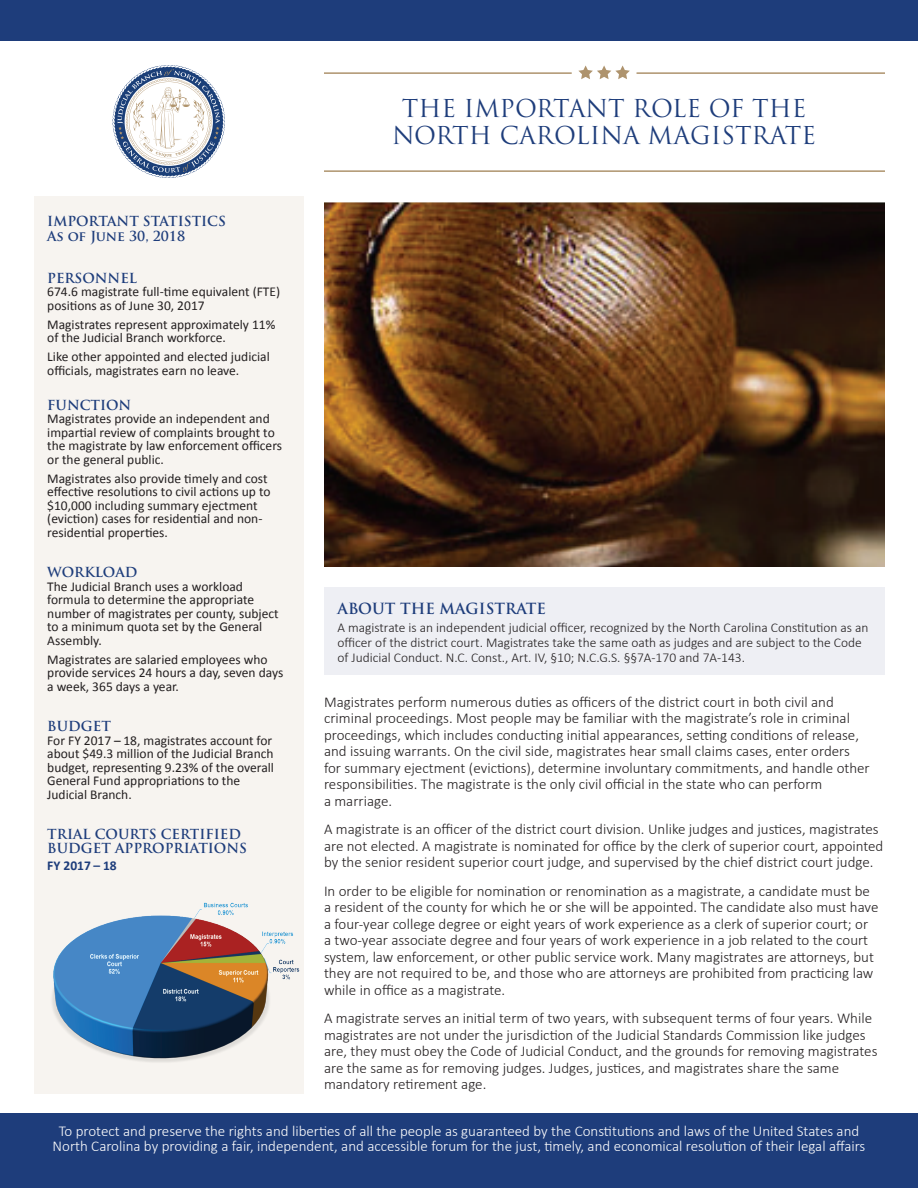
<style>
.page{position:relative;width:918px;height:1188px;background:#fff}
.page>*{position:absolute;margin:0;border:0;box-sizing:border-box;transform-origin:0 0}
.t1{font:24px/27px "Trajan Pro";color:#1e3d7b;text-align:center}
.t2{font:300 15px/16.5px "Calibri";color:#231f20}
.t3{font:300 15px/15px "Calibri";color:#fff;text-align:center}
.t4{font:700 15px "Trajan Pro";color:#1e3d7b}
.t5{font:13.5px/13.5px "Calibri";color:#231f20}
.t6{font:300 13.5px/15px "Calibri";color:#231f20}
.t7{font:700 13.5px/15px "Trajan Pro";color:#1e3d7b}
.t8{font:700 13.5px "Calibri";color:#1e3d7b}
</style>
<div class="page">
<div style="left:34px;top:196px;width:270px;height:898px;background:#f7f4f0"></div>
<div style="left:0;top:1114px;width:918px;height:74px;background:#1e3d7b"></div>
<svg style="left:112px;top:65px;width:113px;height:113px"></svg>
<img style="left:324px;top:202px;width:560px;height:365px">
<div style="left:0;top:0;width:918px;height:40px;background:#1e3d7b"></div>
<div style="left:324px;top:587px;width:560px;height:88px;background:#eeeff4"></div>
<hr style="left:637px;top:72px;width:247px;height:2px;background:#ae936d">
<hr style="left:324px;top:72px;width:248px;height:2px;background:#ae936d">
<svg style="left:578px;top:65px;width:52px;height:14px"></svg>
<hr style="left:324px;top:170px;width:560px;height:2px;background:#ae936d">
<img style="left:52px;top:902px;width:248px;height:160px">
<p class="t7" style="left:47px;top:214px;width:180px">IMPORTANT STATISTICS<br>As of June 30, 2018</p>
<p class="t7" style="left:47px;top:271px;width:91px">PERSONNEL</p>
<p class="t5" style="left:47px;top:285px;width:234px">674.6 magistrate full-time equivalent (FTE) positions as of June 30, 2017</p>
<p class="t5" style="left:47px;top:318px;width:230px">Magistrates represent approximately 11% of the Judicial Branch workforce.</p>
<p class="t5" style="left:47px;top:350px;width:224px">Like other appointed and elected judicial officials, magistrates earn no leave.</p>
<p class="t7" style="left:47px;top:398px;width:85px">FUNCTION</p>
<p class="t5" style="left:47px;top:412px;width:236px">Magistrates provide an independent and impartial review of complaints brought to the magistrate by law enforcement officers or the general public.</p>
<p class="t5" style="left:47px;top:472px;width:225px">Magistrates also provide timely and cost effective resolutions to civil actions up to $10,000 including summary ejectment (eviction) cases for residential and non&shy;residential properties.</p>
<p class="t7" style="left:47px;top:565px;width:92px">WORKLOAD</p>
<p class="t5" style="left:47px;top:580px;width:233px">The Judicial Branch uses a workload formula to determine the appropriate number of magistrates per county, subject to a minimum quota set by the General<br>Assembly.</p>
<p class="t5" style="left:47px;top:652px;width:238px">Magistrates are salaried employees who provide services 24 hours a day, seven days a week, 365 days a year.</p>
<p class="t7" style="left:47px;top:719px;width:65px">BUDGET</p>
<p class="t5" style="left:47px;top:733px;width:228px">For FY 2017 – 18, magistrates account for about $49.3 million of the Judicial Branch budget, representing 9.23% of the overall General Fund appropriations to the Judicial Branch.</p>
<p class="t7" style="left:47px;top:828px;width:201px;line-height:13.5px">TRIAL COURTS CERTIFIED<br>BUDGET APPROPRIATIONS</p>
<p class="t8" style="left:47px;top:857px;width:71px">FY 2017 – 18</p>
<h1 class="t1" style="left:392px;top:95px;width:426px">THE IMPORTANT ROLE OF THE<br>NORTH CAROLINA MAGISTRATE</h1>
<p class="t4" style="left:338px;top:599px;width:210px">ABOUT THE MAGISTRATE</p>
<p class="t6" style="left:338px;top:620px;width:533px">A magistrate is an independent judicial officer, recognized by the North Carolina Constitution as an officer of the district court. Magistrates take the same oath as judges and are subject to the Code of Judicial Conduct. N.C. Const., Art. IV, §10; N.C.G.S. §§7A-170 and 7A-143.</p>
<p class="t2" style="left:324px;top:693px;width:547px">Magistrates perform numerous duties as officers of the district court in both civil and criminal proceedings. Most people may be familiar with the magistrate’s role in criminal proceedings, which includes conducting initial appearances, setting conditions of release, and issuing warrants. On the civil side, magistrates hear small claims cases, enter orders for summary ejectment (evictions), determine involuntary commitments, and handle other responsibilities. The magistrate is the only civil official in the state who can perform<br>a marriage.</p>
<p class="t2" style="left:324px;top:821px;width:561px">A magistrate is an officer of the district court division. Unlike judges and justices, magistrates are not elected. A magistrate is nominated for office by the clerk of superior court, appointed by the senior resident superior court judge, and supervised by the chief district court judge.</p>
<p class="t2" style="left:324px;top:882px;width:556px">In order to be eligible for nomination or renomination as a magistrate, a candidate must be a resident of the county for which he or she will be appointed. The candidate also must have a four-year college degree or eight years of work experience as a clerk of superior court; or a two-year associate degree and four years of work experience in a job related to the court system, law enforcement, or other public service work. Many magistrates are attorneys, but they are not required to be, and those who are attorneys are prohibited from practicing law while in office as a magistrate.</p>
<p class="t2" style="left:324px;top:1010px;width:555px">A magistrate serves an initial term of two years, with subsequent terms of four years. While magistrates are not under the jurisdiction of the Judicial Standards Commission like judges are, they must obey the Code of Judicial Conduct, and the grounds for removing magistrates are the same as for removing judges. Judges, justices, and magistrates share the same mandatory retirement age.</p>
<p class="t3" style="left:53px;top:1124px;width:814px">To protect and preserve the rights and liberties of all the people as guaranteed by the Constitutions and laws of the United States and<br>North Carolina by providing a fair, independent, and accessible forum for the just, timely, and economical resolution of their legal affairs</p>
</div>
